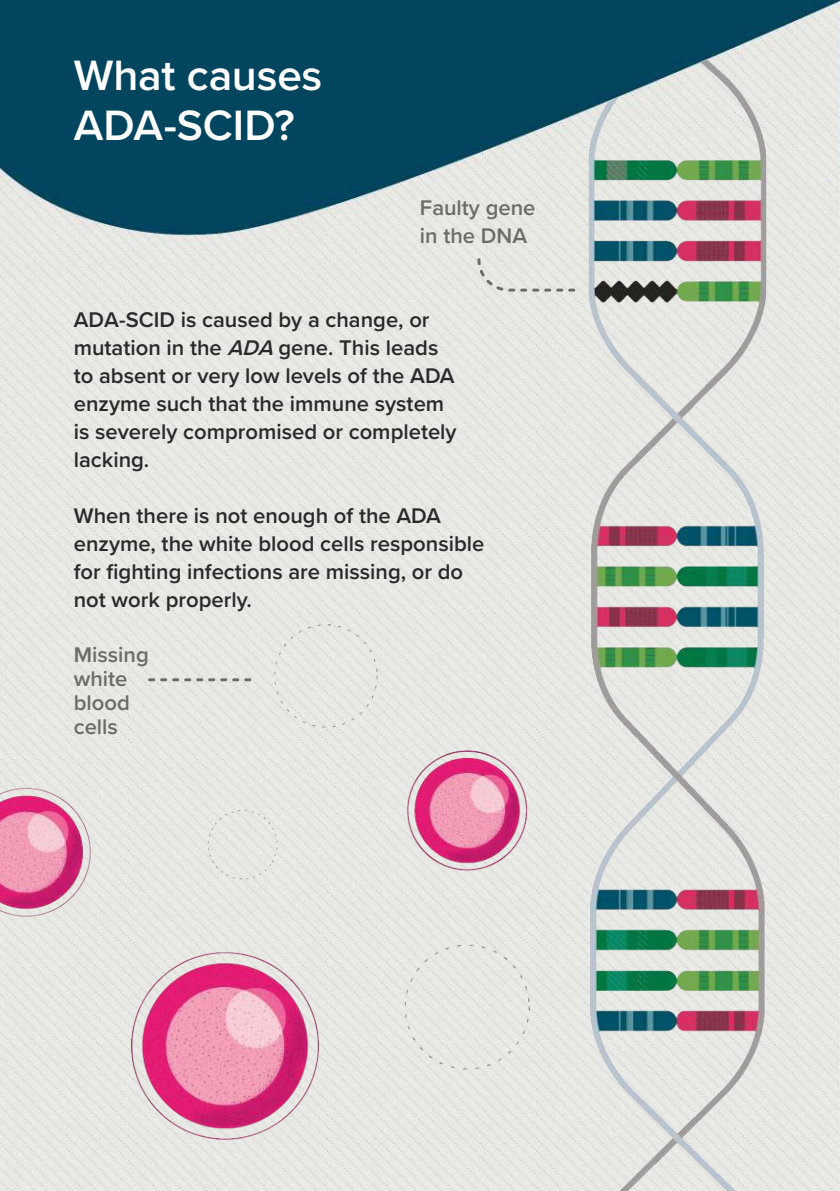
<style>
.page{position:relative;width:840px;height:1191px;background:#fff}
.page>*{position:absolute;margin:0;border:0;box-sizing:border-box;transform-origin:0 0}
.t1{font:600 44px/50px "Proxima Nova";letter-spacing:-.005em;color:#fff}
.t2{font:600 22px/28px "Proxima Nova";color:#2b2829}
.t3{font:600 22px/24px "Proxima Nova";color:#6e6a69}
.s1{font-style:italic}
</style>
<div class="page">
<img style="left:0;top:0;width:839px;height:1191px">
<svg style="left:477px;top:258px;width:98px;height:34px;background:#dfe0db"></svg>
<img style="left:588px;top:34px;width:177px;height:1157px">
<img style="left:0;top:624px;width:529px;height:516px">
<h1 class="t1" style="left:74px;top:53px;width:250px">What causes<br>ADA-SCID?</h1>
<p class="t3" style="left:420px;top:195px;width:117px;line-height:28px">Faulty gene in the DNA</p>
<p class="t2" style="left:74px;top:307px;width:384px">ADA-SCID is caused by a change, or mutation in the <span class="s1">ADA</span> gene. This leads to absent or very low levels of the ADA enzyme such that the immune system is severely compromised or completely lacking.</p>
<p class="t2" style="left:74px;top:503px;width:412px">When there is not enough of the ADA enzyme, the white blood cells responsible for fighting infections are missing, or do not work properly.</p>
<p class="t3" style="left:74px;top:643px;width:76px">Missing white blood cells</p>
</div>
